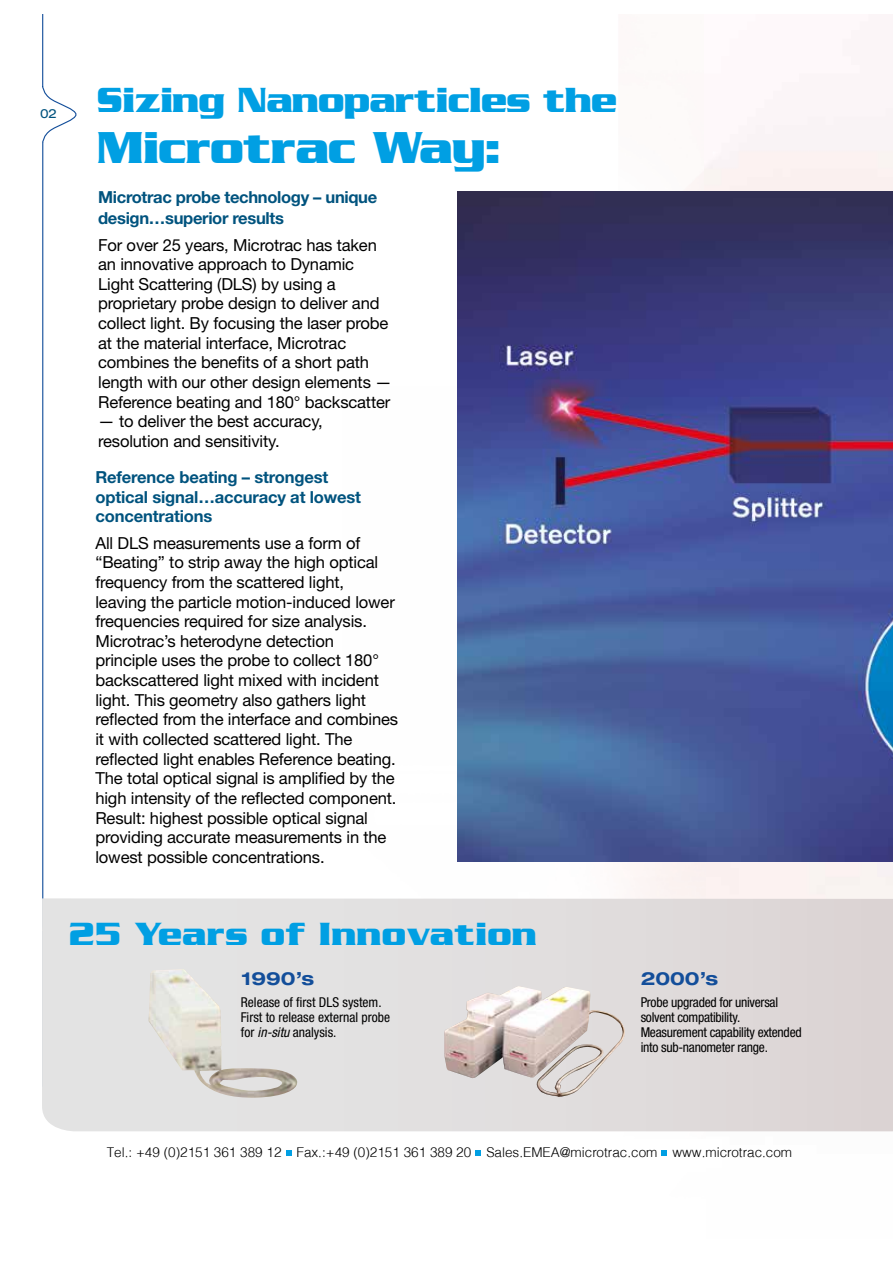
<style>
.page{position:relative;width:893px;height:1263px;background:#fff}
.page>*{position:absolute;margin:0;border:0;box-sizing:border-box;transform-origin:0 0}
.t1{font:700 48.3px "Serpentine ICG";letter-spacing:-.02em;color:#009fe3}
.t2{font:700 37.8px "Serpentine ICG";letter-spacing:-.02em;color:#009fe3}
.t3{font:700 34.8px "Serpentine ICG";letter-spacing:.01em;color:#009fe3}
.t4{font:700 expanded 18.15px "Helvetica Neue";color:#134e9a}
.t5{font:16.65px/19.6px "Helvetica Neue";letter-spacing:-.01em;color:#000}
.t6{font:700 16.65px/19.6px "Helvetica Neue";letter-spacing:-.01em;color:#00537e}
.t7{font:700 15.15px "Helvetica Neue";color:#000}
.t8{font:condensed 13.65px/15.1px "Helvetica Neue";letter-spacing:-.02em;color:#000}
.t9{font:condensed 13.65px/15.1px "Helvetica Neue";color:#000}
.t10{font:13.65px "Sans Extended Regular DTC";color:#00537e}
.t11{font:300 13.5px "Helv";color:#000}
.s1{font-style:italic}
.s2{font-weight:300}
</style>
<div class="page">
<img style="left:342px;top:108px;width:551px;height:1024px">
<hr style="left:42px;top:142px;width:1px;height:945px;background:#134e9a">
<svg style="left:42px;top:15px;width:35px;height:129px"></svg>
<svg style="left:42px;top:932px;width:851px;height:199px;background:#e0dddd"></svg>
<svg style="left:42px;top:898px;width:851px;height:34px;background:#e1dede"></svg>
<img style="left:149px;top:969px;width:161px;height:130px">
<img style="left:444px;top:986px;width:182px;height:111px">
<img style="left:458px;top:191px;width:435px;height:670px">
<svg style="left:286px;top:1150px;width:5px;height:6px"></svg>
<svg style="left:475px;top:1150px;width:6px;height:6px"></svg>
<svg style="left:661px;top:1150px;width:6px;height:6px"></svg>
<p class="t10" style="left:40px;top:105px;width:18px">02</p>
<h2 class="t2" style="left:97px;top:78px;width:522px">Sizing Nanoparticles the</h2>
<h1 class="t1" style="left:97px;top:120px;width:405px">Microtrac Way:</h1>
<p class="t6" style="left:98px;top:186px;width:281px;line-height:21.1px">Microtrac probe technology – unique design…superior results</p>
<p class="t5" style="left:98px;top:235px;width:295px">For over 25 years, Microtrac has taken an innovative approach to Dynamic Light Scattering (DLS) by using a proprietary probe design to deliver and collect light. By focusing the laser probe at the material interface, Microtrac combines the benefits of a short path length with our other design elements — Reference beating and 180° backscatter</p>
<p class="t5" style="left:98px;top:411px;width:226px">— to deliver the best accuracy, resolution and sensitivity.</p>
<p class="t6" style="left:95px;top:467px;width:267px">Reference beating – strongest optical signal…accuracy at lowest concentrations</p>
<p class="t5" style="left:95px;top:533px;width:304px">All DLS measurements use a form of “Beating” to strip away the high optical frequency from the scattered light, leaving the particle motion-induced lower frequencies required for size analysis.<br>Microtrac’s heterodyne detection principle uses the probe to collect 180° backscattered light mixed with incident light. This geometry also gathers light reflected from the interface and combines it with collected scattered light. The reflected light enables Reference beating.<br>The total optical signal is amplified by the high intensity of the reflected component.<br>Result: highest possible optical signal providing accurate measurements in the lowest possible concentrations.</p>
<h3 class="t3" style="left:69px;top:913px;width:469px">25 Years of Innovation</h3>
<p class="t4" style="left:241px;top:967px;width:74px">1990’s</p>
<p class="t4" style="left:641px;top:967px;width:79px">2000’s</p>
<p class="t9" style="left:241px;top:994px;width:151px">Release of first DLS system.<br>First to release external probe for <span class="s1">in-situ</span> analysis.</p>
<p class="t8" style="left:641px;top:994px;width:163px">Probe upgraded for universal solvent compatibility.<br>Measurement capability extended into sub-nanometer range.</p>
<p class="t7" style="left:233px;top:1140px;width:466px"><span class="s2">Sales:</span> 1-888-643-5880 <span class="s2">Support:</span> 1-888-643-5880 microtrac.com</p>
<p class="t11" style="left:107px;top:1144px;width:687px">Tel.: +49 (0)2151 361 389 12 Fax.:+49 (0)2151 361 389 20 Sales.EMEA@microtrac.com www.microtrac.com</p>
</div>
